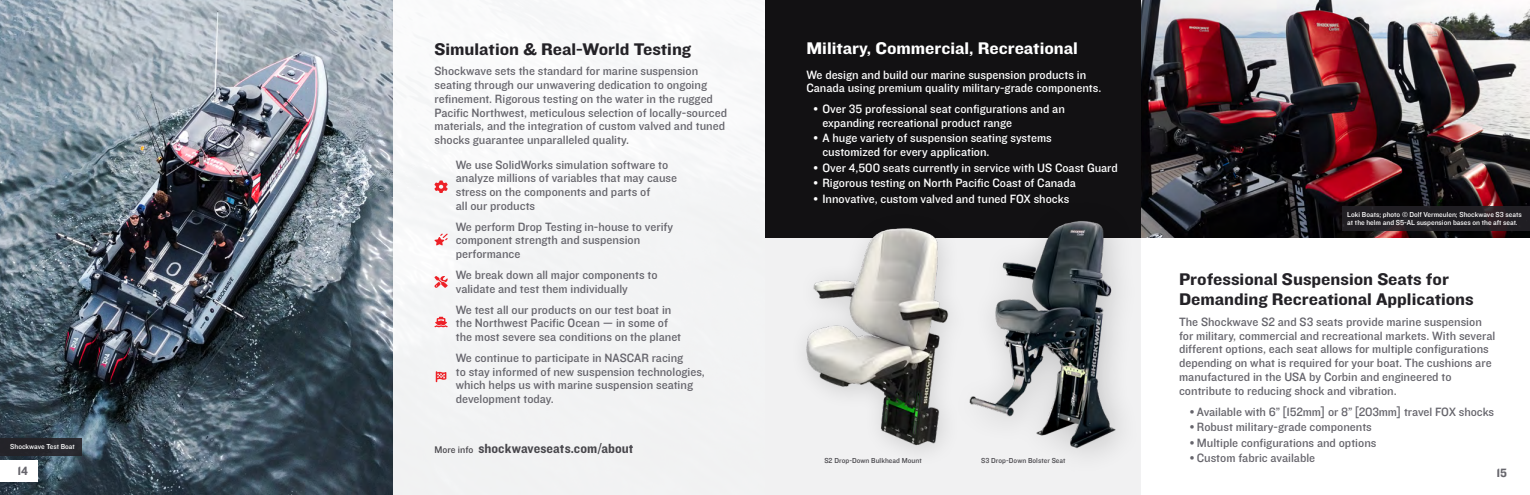
<style>
.page{position:relative;width:1530px;height:495px;background:#fff}
.page>*{position:absolute;margin:0;border:0;box-sizing:border-box;transform-origin:0 0}
.t1{font:17.5px/20px "Knockout HTF51 Middleweight";color:#242227;scale:1.11 1}
.t2{font:17.5px "Knockout HTF51 Middleweight";color:#fff;scale:1.11 1}
.t3{font:13.75px "Knockout HTF51 Middleweight";letter-spacing:.005em;color:#47464b}
.t4{font:12.5px/13.8px "Knockout HTF31 Junior Middlewt";color:#66656c}
.t5{font:12.5px/13.8px "Knockout HTF31 Junior Middlewt";color:#fff}
.t6{font:12.5px "Knockout HTF51 Middleweight";color:#66656c}
.t7{font:7.5px/7.5px "Knockout HTF31 Junior Middlewt";color:#fff}
.t8{font:7.5px "Knockout HTF31 Junior Middlewt";letter-spacing:.005em;color:#47464b}
.s1{font-family:"Knockout HTF31 Junior Middlewt";font-size:10px}
</style>
<div class="page">
<div style="left:765px;top:227px;width:376px;height:268px;background:#f1f1f2"></div>
<img style="left:1141px;top:0;width:389px;height:238px">
<div style="left:765px;top:0;width:376px;height:238px;background:#121113"></div>
<div style="left:1342px;top:207px;width:188px;height:24px;background:#242227"></div>
<div style="left:788px;top:209px;width:183px;height:260px;background:#000;opacity:.15"></div>
<img style="left:799px;top:226px;width:148px;height:225px">
<div style="left:947px;top:197px;width:197px;height:281px;background:#000;opacity:.2"></div>
<img style="left:963px;top:216px;width:162px;height:238px">
<img style="left:0;top:0;width:393px;height:495px">
<div style="left:393px;top:0;width:372px;height:495px;background:#f3f4f5"></div>
<svg style="left:434px;top:317px;width:14px;height:10px"></svg>
<svg style="left:434px;top:276px;width:14px;height:12px"></svg>
<svg style="left:434px;top:234px;width:14px;height:12px"></svg>
<svg style="left:434px;top:181px;width:14px;height:12px"></svg>
<div style="left:0;top:461px;width:38px;height:21px;background:#fff"></div>
<svg style="left:436px;top:371px;width:10px;height:11px"></svg>
<div style="left:0;top:438px;width:81px;height:18px;background:#242227"></div>
<p class="t7" style="left:10px;top:443px;width:66px">Shockwave Test Boat</p>
<p class="t6" style="left:17px;top:465px;width:12px">14</p>
<h1 class="t1" style="left:435px;top:39px;width:233px">Simulation &amp; Real-World Testing</h1>
<p class="t4" style="left:435px;top:65px;width:294px">Shockwave sets the standard for marine suspension seating through our unwavering dedication to ongoing refinement. Rigorous testing on the water in the rugged Pacific Northwest, meticulous selection of locally-sourced materials, and the integration of custom valved and tuned shocks guarantee unparalleled quality.</p>
<p class="t4" style="left:456px;top:158px;width:223px">We use SolidWorks simulation software to analyze millions of variables that may cause stress on the components and parts of<br>all our products</p>
<p class="t4" style="left:456px;top:220px;width:219px">We perform Drop Testing in-house to verify component strength and suspension performance</p>
<p class="t4" style="left:456px;top:268px;width:203px">We break down all major components to validate and test them individually</p>
<p class="t4" style="left:456px;top:303px;width:227px">We test all our products on our test boat in the Northwest Pacific Ocean — in some of the most severe sea conditions on the planet</p>
<p class="t4" style="left:456px;top:351px;width:251px">We continue to participate in NASCAR racing<br>to stay informed of new suspension technologies, which helps us with marine suspension seating development today.</p>
<p class="t3" style="left:435px;top:441px;width:200px"><span class="s1">More info</span> shockwaveseats.com/about</p>
<h1 class="t2" style="left:806px;top:39px;width:246px">Military, Commercial, Recreational</h1>
<p class="t5" style="left:806px;top:68px;width:296px">We design and build our marine suspension products in<br>Canada using premium quality military-grade components.</p>
<p class="t5" style="left:822px;top:102px;width:244px;text-indent:-9px">• Over 35 professional seat configurations and an expanding recreational product range</p>
<p class="t5" style="left:822px;top:132px;width:231px;text-indent:-9px">• A huge variety of suspension seating systems customized for every application.</p>
<p class="t5" style="left:814px;top:161px;width:306px">• Over 4,500 seats currently in service with US Coast Guard</p>
<p class="t5" style="left:814px;top:177px;width:264px">• Rigorous testing on North Pacific Coast of Canada</p>
<p class="t5" style="left:814px;top:192px;width:257px">• Innovative, custom valved and tuned FOX shocks</p>
<p class="t7" style="left:1347px;top:211px;width:176px">Loki Boats; photo © Dolf Vermeulen; Shockwave S3 seats at the helm and S5-AL suspension bases on the aft seat.</p>
<h1 class="t1" style="left:1179px;top:270px;width:267px">Professional Suspension Seats for<br>Demanding Recreational Applications</h1>
<p class="t4" style="left:1179px;top:315px;width:318px">The Shockwave S2 and S3 seats provide marine suspension for military, commercial and recreational markets. With several different options, each seat allows for multiple configurations depending on what is required for your boat. The cushions are manufactured in the USA by Corbin and engineered to contribute to reducing shock and vibration.</p>
<p class="t4" style="left:1190px;top:405px;width:306px">• Available with 6” [152mm] or 8” [203mm] travel FOX shocks</p>
<p class="t4" style="left:1190px;top:420px;width:184px">• Robust military-grade components</p>
<p class="t4" style="left:1190px;top:436px;width:188px">• Multiple configurations and options</p>
<p class="t8" style="left:824px;top:456px;width:99px">S2 Drop-Down Bulkhead Mount</p>
<p class="t8" style="left:981px;top:456px;width:86px">S3 Drop-Down Bolster Seat</p>
<p class="t4" style="left:1190px;top:451px;width:127px">• Custom fabric available</p>
<p class="t6" style="left:1496px;top:466px;width:12px">15</p>
</div>
